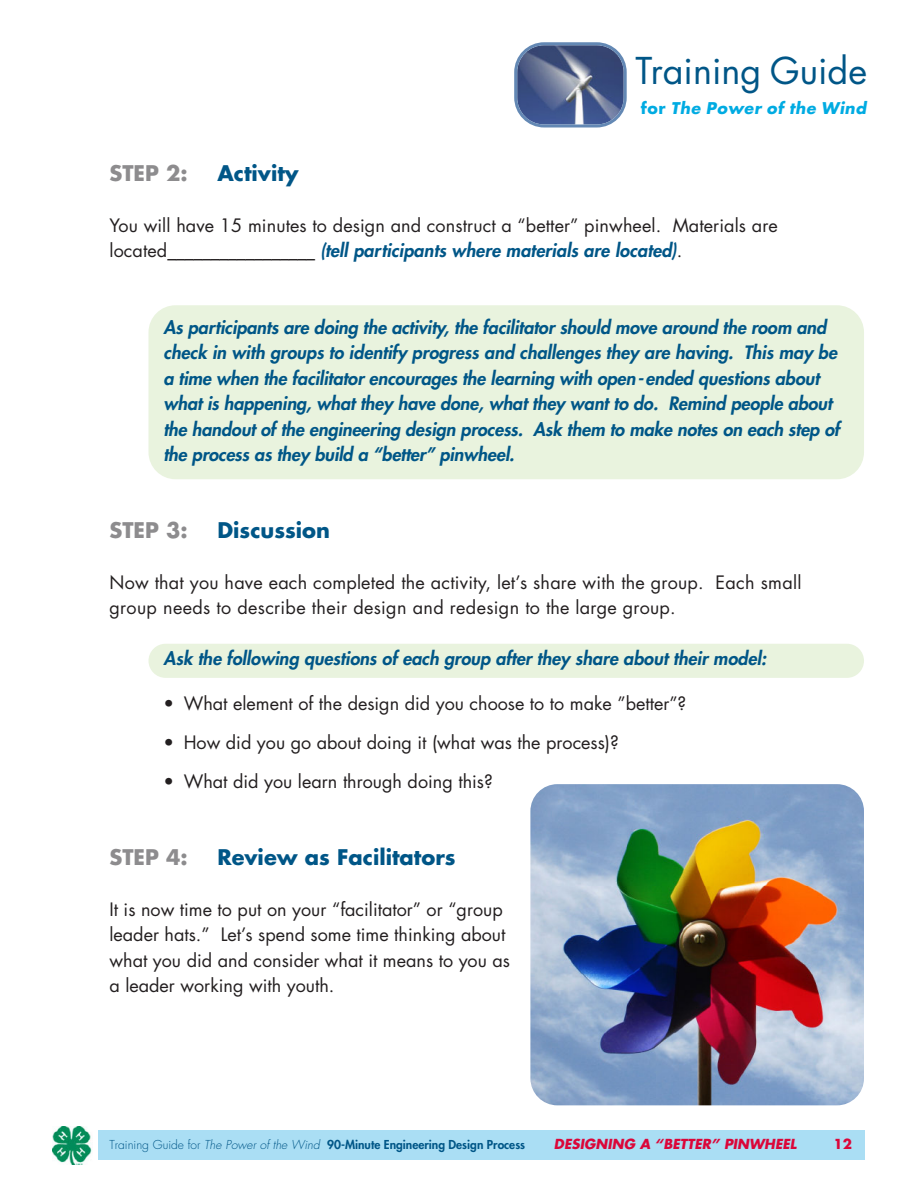
<style>
.page{position:relative;width:918px;height:1188px;background:#fff}
.page>*{position:absolute;margin:0;border:0;box-sizing:border-box;transform-origin:0 0}
.t1{font:36px "Futura";color:#005687}
.t2{font:700 21px "Futura";color:#005687}
.t3{font:700 21px "Futura";color:#8d8c8e}
.t4{font:18px/25.5px "Futura";color:#231f20}
.t5{font:italic 800 18px/25.5px "Futura";letter-spacing:-.005em;color:#005687}
.t6{font:italic 700 15.75px "Futura";letter-spacing:.035em;color:#00abe2}
.t7{font:italic 700 13.5px "Futura";color:#db0639}
.t8{font:700 13.5px "Futura";color:#db0639}
.t9{font:800 12px "Futura";color:#005687}
.s1{font-style:normal}
.s2{font-weight:800;font-style:italic;color:#005687}
.s3{font-weight:300}
.s4{font-weight:300;font-style:italic}
</style>
<div class="page">
<div style="left:148px;top:305px;width:716px;height:174px;background:#e9f3de;border-radius:27px"></div>
<div style="left:148px;top:644px;width:716px;height:34px;background:#e9f3de;border-radius:17px"></div>
<div style="left:98px;top:1130px;width:767px;height:30px;background:#aadef4"></div>
<img style="left:52px;top:1126px;width:40px;height:39px">
<img style="left:530px;top:784px;width:334px;height:321px;border-radius:27px">
<svg style="left:514px;top:42px;width:113px;height:86px;background:#68789d"></svg>
<h1 class="t1" style="left:635px;top:55px;width:233px">Training Guide</h1>
<p class="t6" style="left:641px;top:101px;width:227px"><span class="s1">for</span> The Power of the Wind</p>
<p class="t3" style="left:110px;top:163px;width:80px">STEP 2:</p>
<p class="t2" style="left:217px;top:163px;width:83px">Activity</p>
<p class="t4" style="left:109px;top:214px;width:670px">You will have 15 minutes to design and construct a “better” pinwheel. Materials are located_________________ <span class="s2">(tell participants where materials are located)</span>.</p>
<p class="t5" style="left:163px;top:316px;width:678px">As participants are doing the activity, the facilitator should move around the room and check in with groups to identify progress and challenges they are having. This may be a time when the facilitator encourages the learning with open-ended questions about what is happening, what they have done, what they want to do. Remind people about the handout of the engineering design process. Ask them to make notes on each step of the process as they build a “better” pinwheel.</p>
<p class="t3" style="left:110px;top:520px;width:80px">STEP 3:</p>
<p class="t2" style="left:217px;top:520px;width:114px">Discussion</p>
<p class="t4" style="left:110px;top:571px;width:694px">Now that you have each completed the activity, let’s share with the group. Each small group needs to describe their design and redesign to the large group.</p>
<p class="t5" style="left:163px;top:647px;width:604px">Ask the following questions of each group after they share about their model:</p>
<p class="t4" style="left:164px;top:693px;width:524px">• What element of the design did you choose to to make ”better”?</p>
<p class="t4" style="left:164px;top:732px;width:457px">• How did you go about doing it (what was the process)?</p>
<p class="t4" style="left:164px;top:771px;width:331px">• What did you learn through doing this?</p>
<p class="t3" style="left:110px;top:847px;width:80px">STEP 4:</p>
<p class="t2" style="left:218px;top:847px;width:240px">Review as Facilitators</p>
<p class="t4" style="left:110px;top:898px;width:402px">It is now time to put on your “facilitator” or “group leader hats.” Let’s spend some time thinking about what you did and consider what it means to you as a leader working with youth.</p>
<p class="t9" style="left:110px;top:1139px;width:417px"><span class="s3">Training Guide for</span> <span class="s4">The Power of the Wind</span> 90-Minute Engineering Design Process</p>
<p class="t7" style="left:554px;top:1138px;width:244px">DESIGNING A “BETTER” PINWHEEL</p>
<p class="t8" style="left:833px;top:1138px;width:20px">12</p>
</div>
